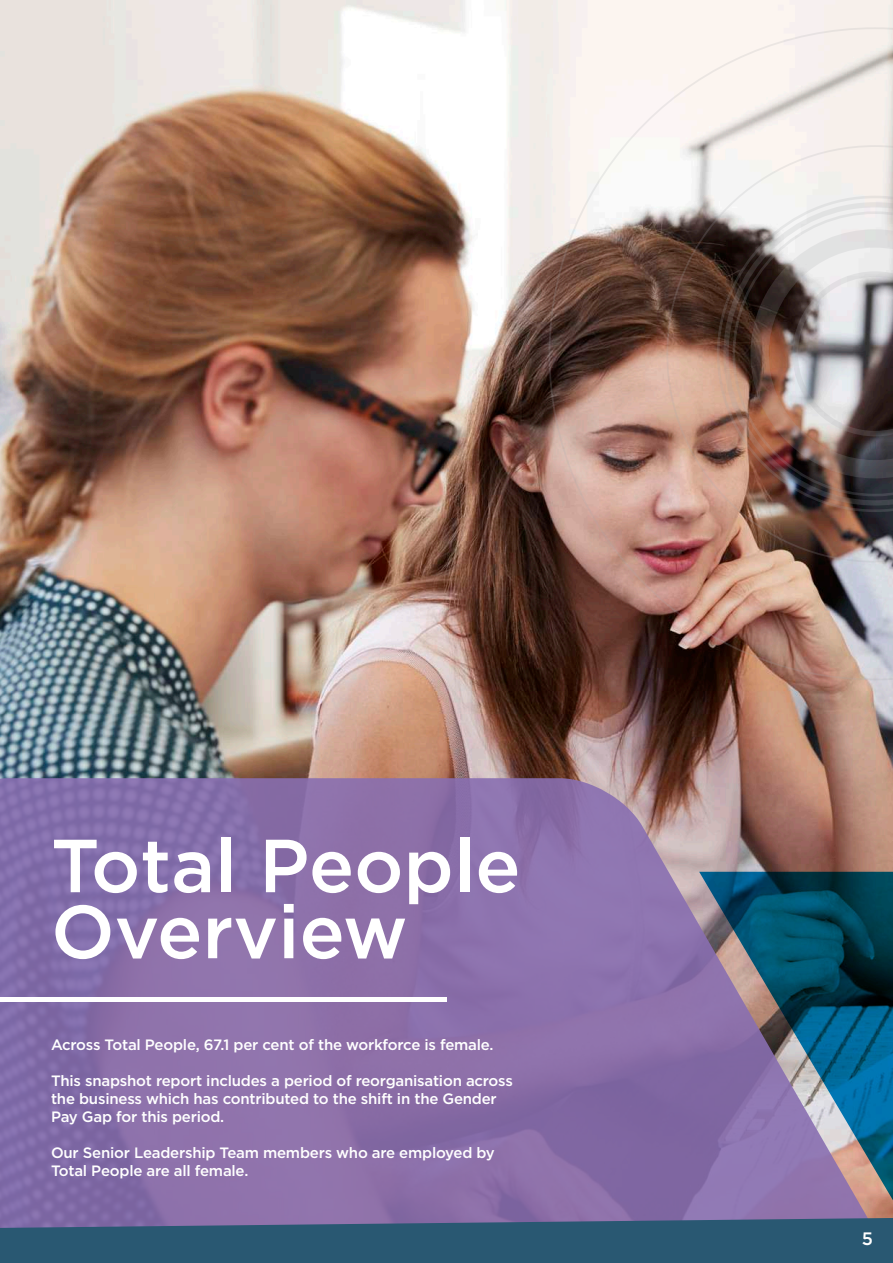
<style>
.page{position:relative;width:893px;height:1263px;background:#fff}
.page>*{position:absolute;margin:0;border:0;box-sizing:border-box;transform-origin:0 0}
.t1{font:500 75px/66px "Gotham";color:#fff}
.t2{font:500 18px "Gotham";color:#fff}
.t3{font:500 15px/18px "Gotham";letter-spacing:-.015em;color:#fff}
</style>
<div class="page">
<img style="left:0;top:0;width:893px;height:872px">
<svg style="left:0;top:778px;width:874px;height:440px;background:#8b70a6"></svg>
<hr style="left:0;top:998px;width:446px;height:4px;background:#fff">
<svg style="left:0;top:1218px;width:699px;height:45px;background:#355a79"></svg>
<svg style="left:699px;top:872px;width:194px;height:391px;background:#4c6688"></svg>
<img style="left:549px;top:27px;width:344px;height:653px">
<h1 class="t1" style="left:51px;top:832px;width:471px">Total People<br>Overview</h1>
<p class="t3" style="left:51px;top:1036px;width:444px">Across Total People, 67.1 per cent of the workforce is female.</p>
<p class="t3" style="left:51px;top:1072px;width:463px">This snapshot report includes a period of reorganisation across the business which has contributed to the shift in the Gender<br>Pay Gap for this period.</p>
<p class="t3" style="left:51px;top:1144px;width:445px">Our Senior Leadership Team members who are employed by<br>Total People are all female.</p>
<p class="t2" style="left:862px;top:1226px;width:13px">5</p>
</div>
